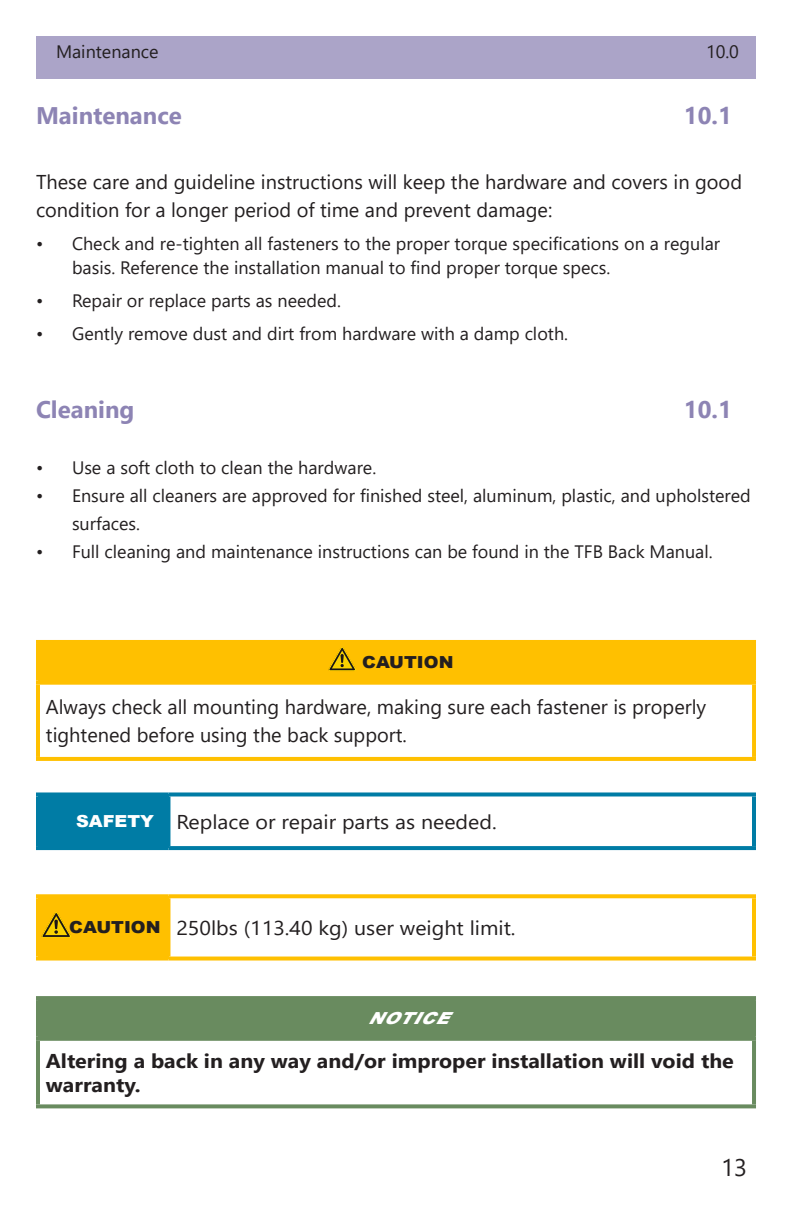
<style>
.page{position:relative;width:792px;height:1224px;background:#fff}
.page>*{position:absolute;margin:0;border:0;box-sizing:border-box;transform-origin:0 0}
.t1{font:700 24px "Segoe UI";color:#8d84b4}
.t2{font:24px "Segoe UI";color:#231f20}
.Table{font:20px/28px "Segoe UI";color:#231f20}
.t3{font:700 20px/24px "Segoe UI";color:#231f20;scale:1.07 1}
.Table-2{font:20px "Segoe UI";color:#231f20;scale:1.07 1}
.t4{font:18px/28px "Segoe UI";color:#231f20}
.t5{font:900 16.6px "Arial";color:#231f20;scale:1.07 1}
.t6{font:italic 900 16.6px "Arial";color:#fff;scale:1.07 1}
.t7{font:900 16.6px "Arial";color:#fff;scale:1.07 1}
</style>
<div class="page">
<div style="left:36px;top:36px;width:720px;height:42px;background:#aba4c8"></div>
<div style="left:38px;top:642px;width:716px;height:41px;background:#ffc000"></div>
<hr style="left:36px;top:685px;width:4px;height:72px;background:#ffc000">
<svg style="left:36px;top:757px;width:720px;height:4px;fill:#ffc000"></svg>
<hr style="left:752px;top:685px;width:4px;height:72px;background:#ffc000">
<hr style="left:36px;top:640px;width:720px;height:4px;background:#ffc000">
<hr style="left:36px;top:644px;width:4px;height:37px;background:#ffc000">
<hr style="left:752px;top:644px;width:4px;height:37px;background:#ffc000">
<svg style="left:36px;top:681px;width:720px;height:4px;fill:#ffc000"></svg>
<img style="left:329px;top:647px;width:27px;height:24px">
<div style="left:38px;top:896px;width:131px;height:63px;background:#ffc000"></div>
<svg style="left:169px;top:894px;width:587px;height:4px;fill:#ffc000"></svg>
<hr style="left:752px;top:898px;width:4px;height:59px;background:#ffc000">
<svg style="left:169px;top:957px;width:587px;height:4px;fill:#ffc000"></svg>
<svg style="left:36px;top:894px;width:133px;height:4px"></svg>
<hr style="left:36px;top:898px;width:4px;height:59px;background:#ffc000">
<svg style="left:36px;top:957px;width:133px;height:4px"></svg>
<hr style="left:167px;top:898px;width:3px;height:59px;background:#ffc000">
<img style="left:42px;top:912px;width:29px;height:26px">
<div style="left:38px;top:998px;width:716px;height:41px;background:#698b5f"></div>
<svg style="left:36px;top:996px;width:720px;height:4px;fill:#698b5f"></svg>
<hr style="left:36px;top:1000px;width:4px;height:37px;background:#698b5f">
<hr style="left:752px;top:1000px;width:4px;height:37px;background:#698b5f">
<svg style="left:36px;top:1037px;width:720px;height:4px;fill:#698b5f"></svg>
<hr style="left:36px;top:1041px;width:4px;height:63px;background:#698b5f">
<hr style="left:752px;top:1041px;width:4px;height:63px;background:#698b5f">
<svg style="left:36px;top:1104px;width:720px;height:4px;fill:#698b5f"></svg>
<div style="left:38px;top:794px;width:131px;height:54px;background:#007ca5"></div>
<svg style="left:36px;top:792px;width:133px;height:4px"></svg>
<hr style="left:36px;top:796px;width:4px;height:50px;background:#007ca5">
<hr style="left:36px;top:846px;width:133px;height:4px;background:#007ca5">
<svg style="left:169px;top:792px;width:587px;height:4px;fill:#007ca5"></svg>
<hr style="left:752px;top:796px;width:4px;height:50px;background:#007ca5">
<svg style="left:169px;top:846px;width:587px;height:4px;fill:#007ca5"></svg>
<hr style="left:167px;top:796px;width:3px;height:50px;background:#007ca5">
<p class="t4" style="left:56px;top:36px;width:104px">Maintenance</p>
<p class="t4" style="left:706px;top:36px;width:35px">10.0</p>
<p class="t1" style="left:36px;top:92px;width:147px">Maintenance</p>
<p class="t1" style="left:684px;top:92px;width:49px">10.1</p>
<p class="Table" style="left:36px;top:166px;width:708px">These care and guideline instructions will keep the hardware and covers in good condition for a longer period of time and prevent damage:</p>
<p class="t4" style="left:72px;top:230px;width:650px;line-height:24px;text-indent:-36px">• Check and re-tighten all fasteners to the proper torque specifications on a regular basis. Reference the installation manual to find proper torque specs.</p>
<p class="t4" style="left:36px;top:285px;width:307px">• Repair or replace parts as needed.</p>
<p class="t4" style="left:36px;top:318px;width:534px">• Gently remove dust and dirt from hardware with a damp cloth.</p>
<p class="t1" style="left:36px;top:387px;width:100px">Cleaning</p>
<p class="t1" style="left:684px;top:387px;width:49px">10.1</p>
<p class="t4" style="left:36px;top:452px;width:342px">• Use a soft cloth to clean the hardware.</p>
<p class="t4" style="left:72px;top:480px;width:680px;text-indent:-36px">• Ensure all cleaners are approved for finished steel, aluminum, plastic, and upholstered surfaces.</p>
<p class="t4" style="left:36px;top:536px;width:678px">• Full cleaning and maintenance instructions can be found in the TFB Back Manual.</p>
<p class="t5" style="left:362px;top:650px;width:87px">CAUTION</p>
<p class="Table" style="left:46px;top:691px;width:662px">Always check all mounting hardware, making sure each fastener is properly tightened before using the back support.</p>
<p class="t7" style="left:76px;top:809px;width:74px">SAFETY</p>
<p class="Table-2" style="left:176px;top:803px;width:301px">Replace or repair parts as needed.</p>
<p class="t5" style="left:69px;top:915px;width:87px">CAUTION</p>
<p class="Table-2" style="left:176px;top:909px;width:319px">250lbs (113.40 kg) user weight limit.</p>
<p class="t6" style="left:368px;top:1006px;width:89px">NOTICE</p>
<p class="t3" style="left:46px;top:1047px;width:644px">Altering a back in any way and/or improper installation will void the warranty.</p>
<h1 class="t2" style="left:721px;top:1144px;width:27px">13</h1>
</div>
